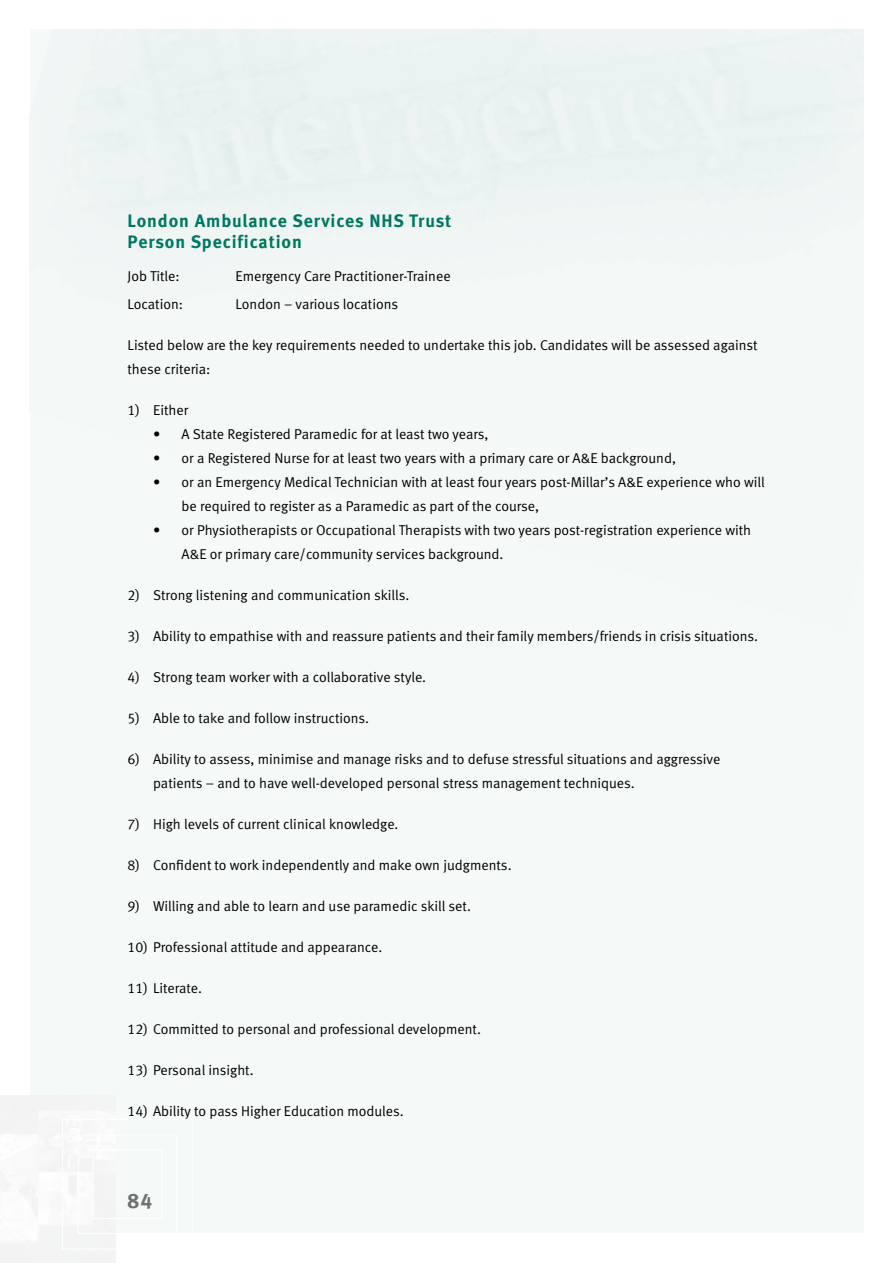
<style>
.page{position:relative;width:893px;height:1263px;background:#fff}
.page>*{position:absolute;margin:0;border:0;box-sizing:border-box;transform-origin:0 0}
.t1{font:21px "Meta Bold LF";color:#707173}
.t2{font:18px/21.6px "Meta Bold LF";letter-spacing:.05em;color:#007762}
.t3{font:14.25px/24px "Meta Normal LF";color:#000}
</style>
<div class="page">
<div style="left:30px;top:30px;width:833px;height:1203px;background:#f5faf9"></div>
<p class="t2" style="left:128px;top:209px;width:325px">London Ambulance Services NHS Trust<br>Person Specification</p>
<p class="t3" style="left:128px;top:264px;width:54px">Job Title:</p>
<p class="t3" style="left:236px;top:264px;width:217px">Emergency Care Practitioner-Trainee</p>
<p class="t3" style="left:128px;top:292px;width:57px">Location:</p>
<p class="t3" style="left:236px;top:292px;width:164px">London – various locations</p>
<p class="t3" style="left:128px;top:333px;width:631px">Listed below are the key requirements needed to undertake this job. Candidates will be assessed against these criteria:</p>
<p class="t3" style="left:128px;top:398px;width:62px">1) Either</p>
<p class="t3" style="left:153px;top:422px;width:337px">• A State Registered Paramedic for at least two years,</p>
<p class="t3" style="left:153px;top:446px;width:524px">• or a Registered Nurse for at least two years with a primary care or A&amp;E background,</p>
<p class="t3" style="left:182px;top:470px;width:585px;text-indent:-28px">• or an Emergency Medical Technician with at least four years post-Millar’s A&amp;E experience who will be required to register as a Paramedic as part of the course,</p>
<p class="t3" style="left:182px;top:518px;width:571px;text-indent:-28px">• or Physiotherapists or Occupational Therapists with two years post-registration experience with<br>A&amp;E or primary care/community services background.</p>
<p class="t3" style="left:128px;top:583px;width:283px">2) Strong listening and communication skills.</p>
<p class="t3" style="left:128px;top:624px;width:632px">3) Ability to empathise with and reassure patients and their family members/friends in crisis situations.</p>
<p class="t3" style="left:128px;top:665px;width:300px">4) Strong team worker with a collaborative style.</p>
<p class="t3" style="left:128px;top:706px;width:243px">5) Able to take and follow instructions.</p>
<p class="t3" style="left:153px;top:747px;width:569px;text-indent:-26px">6) Ability to assess, minimise and manage risks and to defuse stressful situations and aggressive patients – and to have well-developed personal stress management techniques.</p>
<p class="t3" style="left:128px;top:812px;width:272px">7) High levels of current clinical knowledge.</p>
<p class="t3" style="left:128px;top:853px;width:385px">8) Confident to work independently and make own judgments.</p>
<p class="t3" style="left:128px;top:894px;width:345px">9) Willing and able to learn and use paramedic skill set.</p>
<p class="t3" style="left:128px;top:935px;width:256px">10) Professional attitude and appearance.</p>
<p class="t3" style="left:128px;top:976px;width:76px">11) Literate.</p>
<p class="t3" style="left:128px;top:1017px;width:355px">12) Committed to personal and professional development.</p>
<p class="t3" style="left:128px;top:1058px;width:128px">13) Personal insight.</p>
<p class="t3" style="left:128px;top:1099px;width:278px">14) Ability to pass Higher Education modules.</p>
<h1 class="t1" style="left:128px;top:1188px;width:26px">84</h1>
</div>
